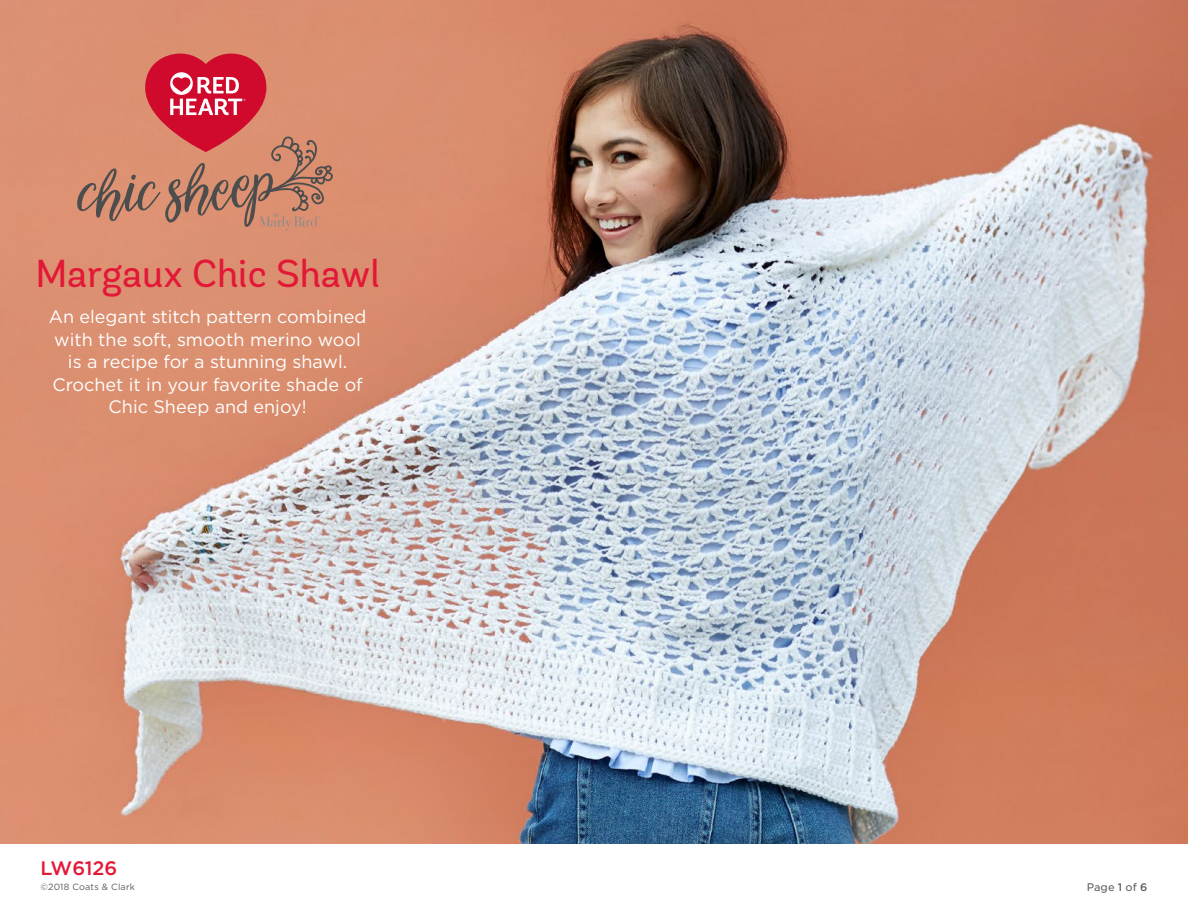
<style>
.page{position:relative;width:1188px;height:918px;background:#fff}
.page>*{position:absolute;margin:0;border:0;box-sizing:border-box;transform-origin:0 0}
.Project_Name{font:39px "Andes Rounded";color:#e31837}
.LW_Number{font:500 19.5px "Gotham";color:#e31837}
.Romance_Copy{font:18px/22.5px "Gotham";color:#fff;text-align:center}
.t1{font:10.5px "Gotham S Sm";color:#58595b}
.t2{font:9px "Gotham";letter-spacing:.02em;color:#58595b}
.s1{font-weight:500}
</style>
<div class="page">
<img style="left:0;top:0;width:1188px;height:844px">
<svg style="left:77px;top:54px;width:259px;height:176px;background:#ce7665"></svg>
<p class="Project_Name" style="left:35px;top:250px;width:346px">Margaux Chic Shawl</p>
<p class="Romance_Copy" style="left:49px;top:305px;width:319px">An elegant stitch pattern combined with the soft, smooth merino wool is a recipe for a stunning shawl.<br>Crochet it in your favorite shade of<br>Chic Sheep and enjoy!</p>
<p class="LW_Number" style="left:40px;top:855px;width:78px">LW6126</p>
<p class="t2" style="left:40px;top:882px;width:96px">©2018 Coats &amp; Clark</p>
<p class="t1" style="left:1087px;top:880px;width:62px">Page <span class="s1">1</span> of <span class="s1">6</span></p>
</div>
